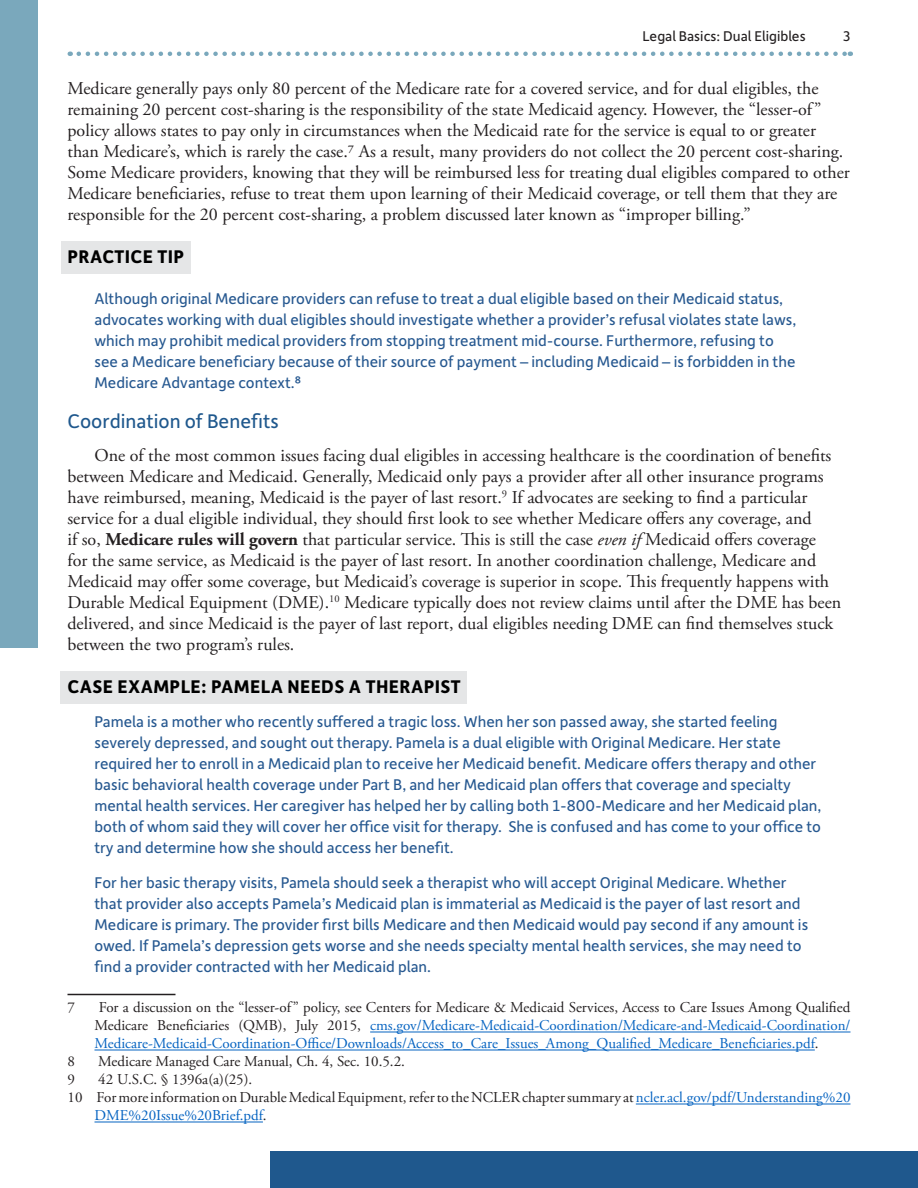
<style>
.page{position:relative;width:918px;height:1188px;background:#fff}
.page>*{position:absolute;margin:0;border:0;box-sizing:border-box;transform-origin:0 0}
.t1{font:21px "Depot New";color:#1f588d}
.Examples{font:700 19.5px "Depot New";letter-spacing:.02em;color:#000}
.Body_Text{font:18px/21px "Adobe Garamond Pro";color:#231f20}
.Examples_subtext{font:16.5px/21px "Depot New";color:#265890}
.Endnotes{font:15px/18px "Adobe Garamond Pro";color:#0563c1;text-align:justify}
.Endnotes-2{font:15px/18px "Adobe Garamond Pro";color:#231f20}
.t2{font:15px "Depot New";color:#231f20}
.s1{font-weight:700}
.s2{font-style:italic}
.s3{color:#231f20}
.s4{color:#0563c1}
</style>
<div class="page">
<svg style="left:79px;top:52px;width:772px;height:4px"></svg>
<div style="left:0;top:0;width:38px;height:648px;background:#7aa8bc"></div>
<div style="left:270px;top:1151px;width:648px;height:37px;background:#1f588d"></div>
<div style="left:61px;top:241px;width:130px;height:33px;background:#e5e6e7"></div>
<div style="left:61px;top:671px;width:406px;height:33px;background:#e5e6e7"></div>
<hr style="left:68px;top:994px;width:108px;height:1px;background:#231f20">
<hr style="left:370px;top:1032px;width:481px;height:1px;background:#0563c1">
<hr style="left:94px;top:1050px;width:721px;height:1px;background:#0563c1">
<hr style="left:636px;top:1104px;width:215px;height:1px;background:#0563c1">
<hr style="left:94px;top:1122px;width:169px;height:1px;background:#0563c1">
<p class="t2" style="left:642px;top:27px;width:165px">Legal Basics: Dual Eligibles</p>
<p class="t2" style="left:843px;top:27px;width:9px">3</p>
<p class="Body_Text" style="left:68px;top:78px;width:784px">Medicare generally pays only 80 percent of the Medicare rate for a covered service, and for dual eligibles, the remaining 20 percent cost-sharing is the responsibility of the state Medicaid agency. However, the “lesser-of” policy allows states to pay only in circumstances when the Medicaid rate for the service is equal to or greater than Medicare’s, which is rarely the case.7 As a result, many providers do not collect the 20 percent cost-sharing.<br>Some Medicare providers, knowing that they will be reimbursed less for treating dual eligibles compared to other Medicare beneficiaries, refuse to treat them upon learning of their Medicaid coverage, or tell them that they are responsible for the 20 percent cost-sharing, a problem discussed later known as “improper billing.”</p>
<p class="Examples" style="left:68px;top:244px;width:118px">PRACTICE TIP</p>
<p class="Examples_subtext" style="left:94px;top:288px;width:703px">Although original Medicare providers can refuse to treat a dual eligible based on their Medicaid status, advocates working with dual eligibles should investigate whether a provider’s refusal violates state laws, which may prohibit medical providers from stopping treatment mid-course. Furthermore, refusing to see a Medicare beneficiary because of their source of payment – including Medicaid – is forbidden in the Medicare Advantage context.8</p>
<p class="t1" style="left:68px;top:407px;width:213px">Coordination of Benefits</p>
<p class="Body_Text" style="left:68px;top:445px;width:775px;text-indent:27px">One of the most common issues facing dual eligibles in accessing healthcare is the coordination of benefits between Medicare and Medicaid. Generally, Medicaid only pays a provider after all other insurance programs have reimbursed, meaning, Medicaid is the payer of last resort.<sup>9</sup> If advocates are seeking to find a particular service for a dual eligible individual, they should first look to see whether Medicare offers any coverage, and<br>if so, <span class="s1">Medicare rules will govern</span> that particular service. This is still the case <span class="s2">even if</span> Medicaid offers coverage<br>for the same service, as Medicaid is the payer of last resort. In another coordination challenge, Medicare and Medicaid may offer some coverage, but Medicaid’s coverage is superior in scope. This frequently happens with Durable Medical Equipment (DME).<sup>10</sup> Medicare typically does not review claims until after the DME has been delivered, and since Medicaid is the payer of last report, dual eligibles needing DME can find themselves stuck between the two program’s rules.</p>
<p class="Examples" style="left:68px;top:673px;width:395px">CASE EXAMPLE: PAMELA NEEDS A THERAPIST</p>
<p class="Examples_subtext" style="left:94px;top:711px;width:728px">Pamela is a mother who recently suffered a tragic loss. When her son passed away, she started feeling severely depressed, and sought out therapy. Pamela is a dual eligible with Original Medicare. Her state required her to enroll in a Medicaid plan to receive her Medicaid benefit. Medicare offers therapy and other basic behavioral health coverage under Part B, and her Medicaid plan offers that coverage and specialty mental health services. Her caregiver has helped her by calling both 1-800-Medicare and her Medicaid plan, both of whom said they will cover her office visit for therapy. She is confused and has come to your office to try and determine how she should access her benefit.</p>
<p class="Examples_subtext" style="left:94px;top:871px;width:715px">For her basic therapy visits, Pamela should seek a therapist who will accept Original Medicare. Whether that provider also accepts Pamela’s Medicaid plan is immaterial as Medicaid is the payer of last resort and Medicare is primary. The provider first bills Medicare and then Medicaid would pay second if any amount is owed. If Pamela’s depression gets worse and she needs specialty mental health services, she may need to find a provider contracted with her Medicaid plan.</p>
<p class="Endnotes-2" style="left:68px;top:999px;width:9px">7</p>
<p class="Endnotes" style="left:94px;top:999px;width:758px"><span class="s3">For a discussion on the “lesser-of” policy, see Centers for Medicare &amp; Medicaid Services, Access to Care Issues Among Qualified Medicare Beneficiaries (QMB), July 2015,</span> cms.gov/Medicare-Medicaid-Coordination/Medicare-and-Medicaid-Coordination/ Medicare-Medicaid-Coordination-Office/Downloads/Access_to_Care_Issues_Among_Qualified_Medicare_Beneficiaries.pdf<span class="s3">.</span></p>
<p class="Endnotes-2" style="left:68px;top:1053px;width:9px">8</p>
<p class="Endnotes-2" style="left:98px;top:1053px;width:308px">Medicare Managed Care Manual, Ch. 4, Sec. 10.5.2.</p>
<p class="Endnotes-2" style="left:68px;top:1071px;width:9px">9</p>
<p class="Endnotes-2" style="left:98px;top:1071px;width:156px">42 U.S.C. § 1396a(a)(25).</p>
<p class="Endnotes-2" style="left:94px;top:1089px;width:758px;text-indent:-27px">10 For more information on Durable Medical Equipment, refer to the NCLER chapter summary at <span class="s4">ncler.acl.gov/pdf/Understanding%20<br>DME%20Issue%20Brief.pdf</span>.</p>
</div>
